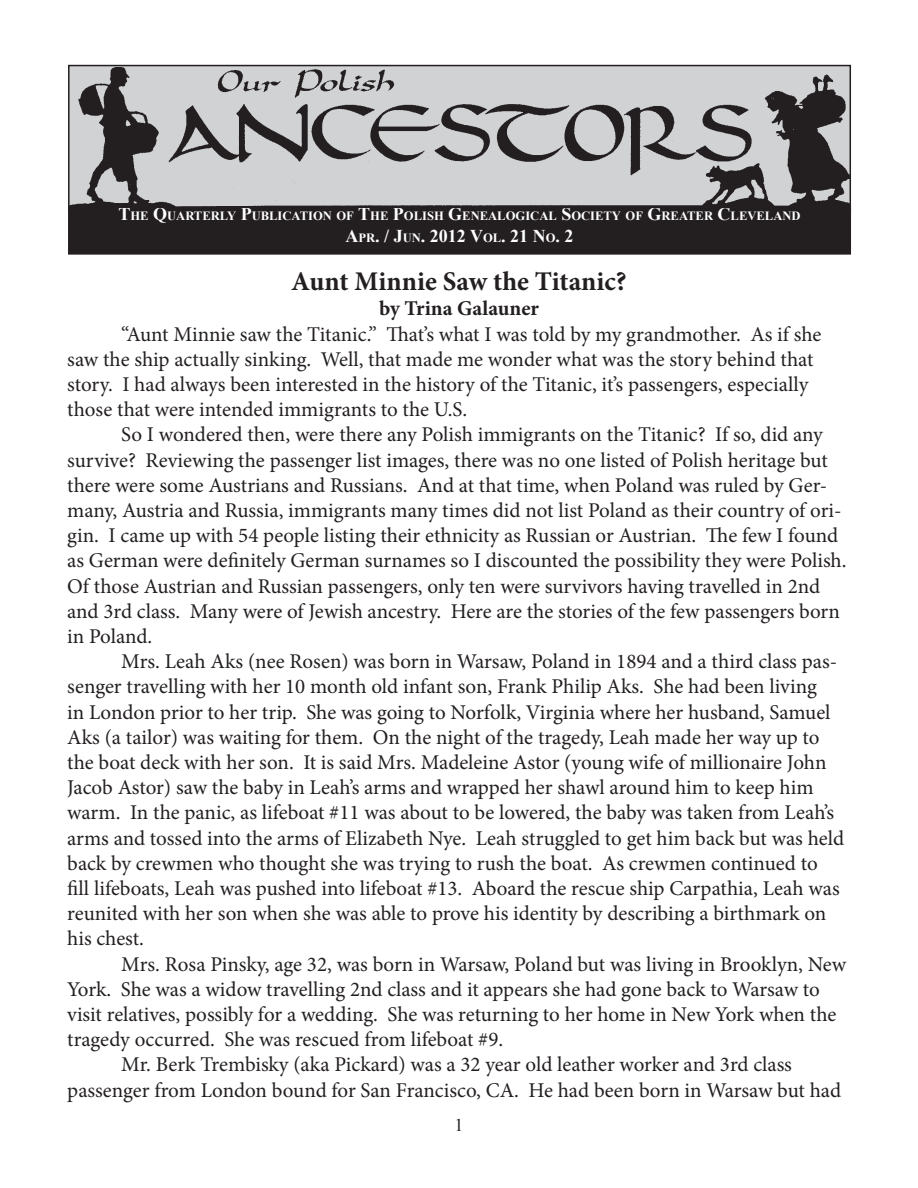
<style>
.page{position:relative;width:918px;height:1188px;background:#fff}
.page>*{position:absolute;margin:0;border:0;box-sizing:border-box;transform-origin:0 0}
.t1{font:700 27px "Minion Pro";color:#231f20}
.t2{font:21px/25.2px "Minion Pro";letter-spacing:-.005em;color:#231f20}
.t3{font:700 21px "Minion Pro";color:#231f20}
.Publication_Info{font:700 18px "Times New Roman";color:#fff}
.t4{font:18px "Times New Roman";color:#231f20}
.Publication_Info-2{font:700 12.6px "Times New Roman";color:#fff}
.s1{font-size:18px}
.s2{font-size:12.6px}
</style>
<div class="page">
<img style="left:71px;top:68px;width:777px;height:139px">
<div style="left:68px;top:65px;width:783px;height:148px;border:2px solid #231f20"></div>
<div style="left:69px;top:207px;width:781px;height:47px;background:#231f20"></div>
<div style="left:68px;top:207px;width:783px;height:48px;border:2px solid #231f20"></div>
<p class="Publication_Info-2" style="left:118px;top:207px;width:684px"><span class="s1">T</span>HE <span class="s1">Q</span>UARTERLY <span class="s1">P</span>UBLICATION OF <span class="s1">T</span>HE <span class="s1">P</span>OLISH <span class="s1">G</span>ENEALOGICAL <span class="s1">S</span>OCIETY OF <span class="s1">G</span>REATER <span class="s1">C</span>LEVELAND</p>
<p class="Publication_Info" style="left:345px;top:223px;width:230px">A<span class="s2">PR</span>. / J<span class="s2">UN</span>. 2012 V<span class="s2">OL</span>. 21 N<span class="s2">O</span>. 2</p>
<p class="t1" style="left:291px;top:263px;width:337px">Aunt Minnie Saw the Titanic?</p>
<p class="t3" style="left:379px;top:294px;width:161px">by Trina Galauner</p>
<p class="t2" style="left:67px;top:321px;width:756px;text-indent:54px">“Aunt Minnie saw the Titanic.” That’s what I was told by my grandmother. As if she saw the ship actually sinking. Well, that made me wonder what was the story behind that story. I had always been interested in the history of the Titanic, it’s passengers, especially those that were intended immigrants to the U.S.</p>
<p class="t2" style="left:67px;top:422px;width:781px;text-indent:54px">So I wondered then, were there any Polish immigrants on the Titanic? If so, did any survive? Reviewing the passenger list images, there was no one listed of Polish heritage but there were some Austrians and Russians. And at that time, when Poland was ruled by Ger&shy;many, Austria and Russia, immigrants many times did not list Poland as their country of ori&shy;gin. I came up with 54 people listing their ethnicity as Russian or Austrian. The few I found as German were definitely German surnames so I discounted the possibility they were Polish.<br>Of those Austrian and Russian passengers, only ten were survivors having travelled in 2nd and 3rd class. Many were of Jewish ancestry. Here are the stories of the few passengers born in Poland.</p>
<p class="t2" style="left:67px;top:649px;width:778px;text-indent:54px">Mrs. Leah Aks (nee Rosen) was born in Warsaw, Poland in 1894 and a third class pas&shy;senger travelling with her 10 month old infant son, Frank Philip Aks. She had been living<br>in London prior to her trip. She was going to Norfolk, Virginia where her husband, Samuel Aks (a tailor) was waiting for them. On the night of the tragedy, Leah made her way up to the boat deck with her son. It is said Mrs. Madeleine Astor (young wife of millionaire John Jacob Astor) saw the baby in Leah’s arms and wrapped her shawl around him to keep him warm. In the panic, as lifeboat #11 was about to be lowered, the baby was taken from Leah’s arms and tossed into the arms of Elizabeth Nye. Leah struggled to get him back but was held back by crewmen who thought she was trying to rush the boat. As crewmen continued to fill lifeboats, Leah was pushed into lifeboat #13. Aboard the rescue ship Carpathia, Leah was reunited with her son when she was able to prove his identity by describing a birthmark on his chest.</p>
<p class="t2" style="left:67px;top:951px;width:781px;text-indent:54px">Mrs. Rosa Pinsky, age 32, was born in Warsaw, Poland but was living in Brooklyn, New York. She was a widow travelling 2nd class and it appears she had gone back to Warsaw to visit relatives, possibly for a wedding. She was returning to her home in New York when the tragedy occurred. She was rescued from lifeboat #9.</p>
<p class="t2" style="left:67px;top:1052px;width:776px;text-align:center">Mr. Berk Trembisky (aka Pickard) was a 32 year old leather worker and 3rd class<br>passenger from London bound for San Francisco, CA. He had been born in Warsaw but had</p>
<p class="t4" style="left:454px;top:1113px;width:10px">1</p>
</div>
